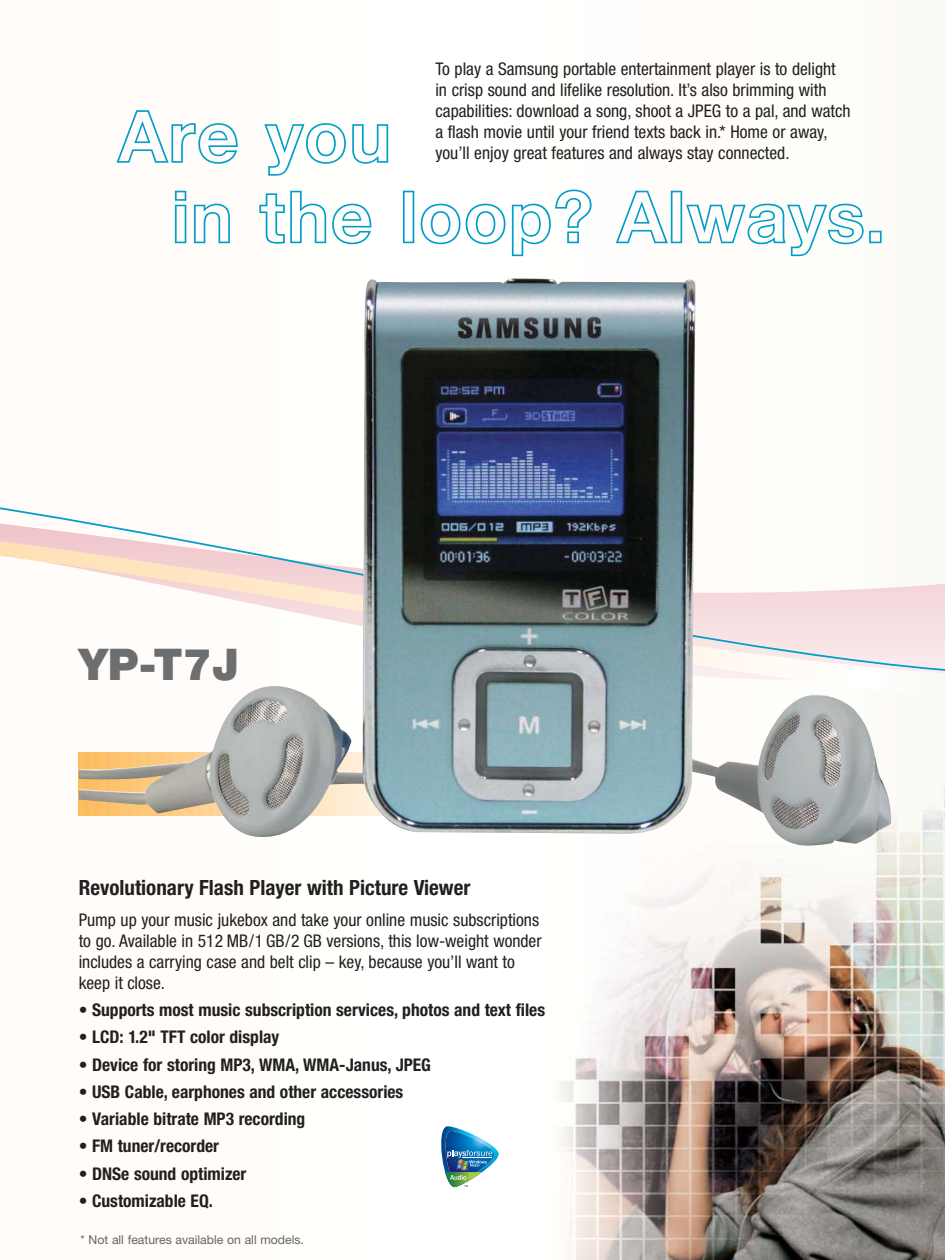
<style>
.page{position:relative;width:945px;height:1260px;background:#fff}
.page>*{position:absolute;margin:0;border:0;box-sizing:border-box;transform-origin:0 0}
.t1{font:73.5px/80.5px "Helvetica Neue Bold Outline";color:#009dca}
.t2{font:900 43.75px "Helvetica Neue";color:#6c6e70}
.t3{font:700 condensed 21px "Helvetica Neue";color:#231f20}
.t4{font:condensed 17.5px/21px "Helvetica Neue";color:#231f20}
.t5{font:700 condensed 17.5px "Helvetica Neue";color:#231f20}
.t6{font:12.25px "Helvetica Neue";color:#636466}
</style>
<div class="page">
<img style="left:78px;top:752px;width:867px;height:508px">
<svg style="left:0;top:507px;width:945px;height:183px"></svg>
<img style="left:79px;top:278px;width:812px;height:568px">
<img style="left:441px;top:1126px;width:58px;height:61px">
<p class="t4" style="left:435px;top:60px;width:417px">To play a Samsung portable entertainment player is to delight in crisp sound and lifelike resolution. It’s also brimming with capabilities: download a song, shoot a JPEG to a pal, and watch a flash movie until your friend texts back in.* Home or away, you’ll enjoy great features and always stay connected.</p>
<h1 class="t1" style="left:171px;top:103px;width:717px;text-indent:-54px">Are you<br>in the loop? Always.</h1>
<h2 class="t2" style="left:79px;top:648px;width:162px">YP-T7J</h2>
<p class="t3" style="left:79px;top:880px;width:393px">Revolutionary Flash Player with Picture Viewer</p>
<p class="t4" style="left:79px;top:910px;width:464px">Pump up your music jukebox and take your online music subscriptions to go. Available in 512 MB/1 GB/2 GB versions, this low-weight wonder includes a carrying case and belt clip – key, because you’ll want to keep it close.</p>
<p class="t5" style="left:79px;top:1003px;width:468px">• Supports most music subscription services, photos and text files</p>
<p class="t5" style="left:79px;top:1031px;width:202px">• LCD: 1.2" TFT color display</p>
<p class="t5" style="left:79px;top:1058px;width:354px">• Device for storing MP3, WMA, WMA-Janus, JPEG</p>
<p class="t5" style="left:79px;top:1085px;width:326px">• USB Cable, earphones and other accessories</p>
<p class="t5" style="left:79px;top:1113px;width:228px">• Variable bitrate MP3 recording</p>
<p class="t5" style="left:79px;top:1140px;width:142px">• FM tuner/recorder</p>
<p class="t5" style="left:79px;top:1167px;width:169px">• DNSe sound optimizer</p>
<p class="t5" style="left:79px;top:1195px;width:136px">• Customizable EQ.</p>
<p class="t6" style="left:80px;top:1235px;width:225px">* Not all features available on all models.</p>
</div>
